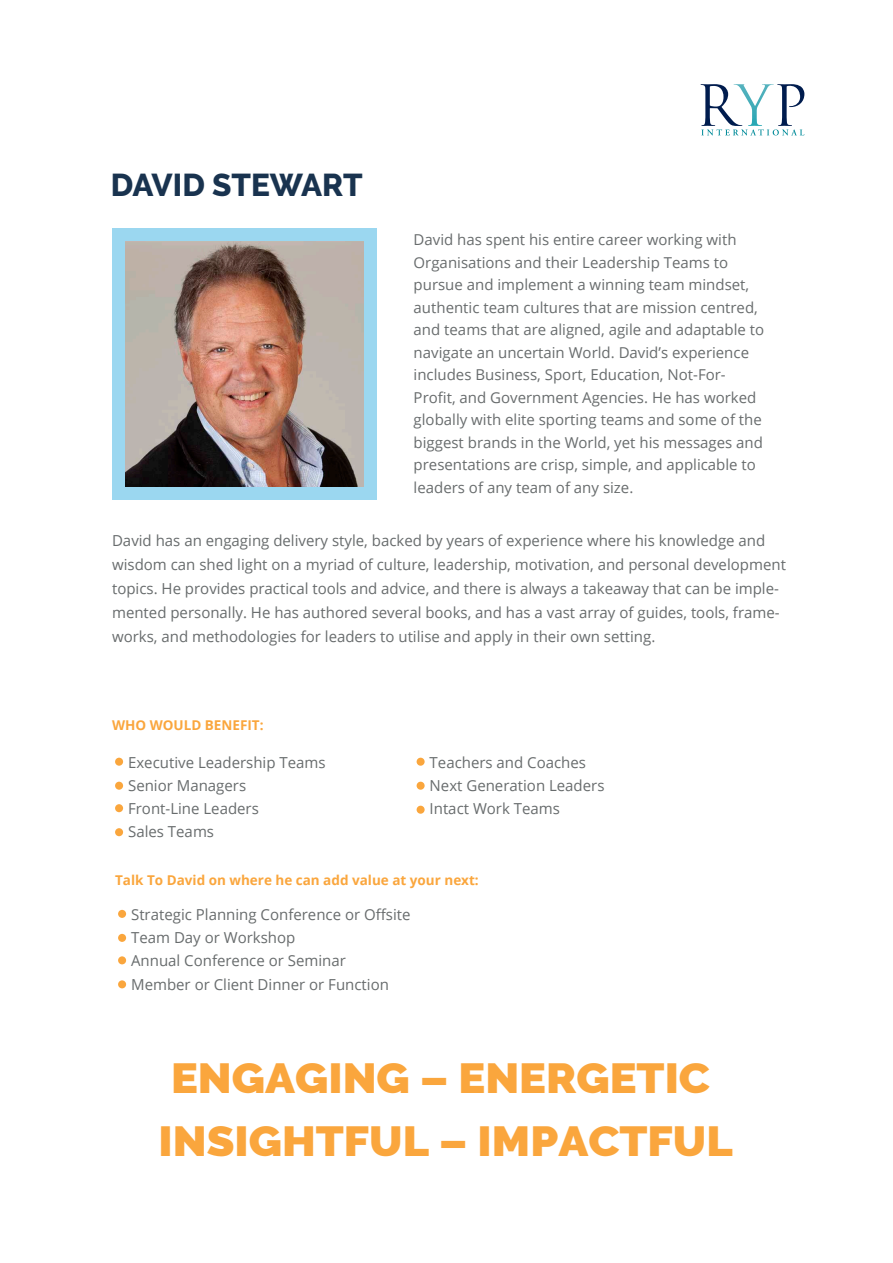
<style>
.page{position:relative;width:893px;height:1263px;background:#fff}
.page>*{position:absolute;margin:0;border:0;box-sizing:border-box;transform-origin:0 0}
.t1{font:900 41.85px "Raleway";color:#faa63d;scale:1.08 1}
.t2{font:800 31.5px "Raleway";letter-spacing:-.005em;color:#19334f}
.t3{font:15.15px/24px "Open Sans";color:#686c6d}
.t4{font:15px/22.5px "Open Sans";color:#686c6d}
.t5{font:700 13.5px "Open Sans";color:#faa63d}
</style>
<div class="page">
<div style="left:112px;top:228px;width:265px;height:272px;background:#9bd7f0"></div>
<svg style="left:701px;top:84px;width:103px;height:52px"></svg>
<img style="left:125px;top:241px;width:238px;height:245px">
<div style="left:115px;top:758px;width:8px;height:8px;background:#faa63d;border-radius:50%"></div>
<div style="left:417px;top:758px;width:8px;height:8px;background:#faa63d;border-radius:50%"></div>
<div style="left:115px;top:828px;width:8px;height:8px;background:#faa63d;border-radius:50%"></div>
<div style="left:115px;top:804px;width:8px;height:8px;background:#faa63d;border-radius:50%"></div>
<div style="left:417px;top:806px;width:8px;height:8px;background:#faa63d;border-radius:50%"></div>
<div style="left:115px;top:782px;width:8px;height:8px;background:#faa63d;border-radius:50%"></div>
<div style="left:417px;top:782px;width:8px;height:8px;background:#faa63d;border-radius:50%"></div>
<div style="left:118px;top:910px;width:8px;height:8px;background:#faa63d;border-radius:50%"></div>
<div style="left:118px;top:980px;width:8px;height:8px;background:#faa63d;border-radius:50%"></div>
<div style="left:118px;top:956px;width:8px;height:8px;background:#faa63d;border-radius:50%"></div>
<div style="left:118px;top:934px;width:8px;height:8px;background:#faa63d;border-radius:50%"></div>
<p class="t2" style="left:111px;top:167px;width:253px">DAVID STEWART</p>
<p class="t4" style="left:414px;top:228px;width:352px">David has spent his entire career working with Organisations and their Leadership Teams to pursue and implement a winning team mindset, authentic team cultures that are mission centred, and teams that are aligned, agile and adaptable to navigate an uncertain World. David’s experience includes Business, Sport, Education, Not-For-Profit, and Government Agencies. He has worked globally with elite sporting teams and some of the biggest brands in the World, yet his messages and presentations are crisp, simple, and applicable to leaders of any team of any size.</p>
<p class="t3" style="left:112px;top:528px;width:675px">David has an engaging delivery style, backed by years of experience where his knowledge and wisdom can shed light on a myriad of culture, leadership, motivation, and personal development topics. He provides practical tools and advice, and there is always a takeaway that can be imple&shy;mented personally. He has authored several books, and has a vast array of guides, tools, frame&shy;works, and methodologies for leaders to utilise and apply in their own setting.</p>
<p class="t5" style="left:112px;top:715px;width:153px">WHO WOULD BENEFIT:</p>
<p class="t3" style="left:128px;top:750px;width:199px">Executive Leadership Teams</p>
<p class="t3" style="left:128px;top:773px;width:120px">Senior Managers</p>
<p class="t3" style="left:128px;top:796px;width:132px">Front-Line Leaders</p>
<p class="t3" style="left:128px;top:819px;width:87px">Sales Teams</p>
<p class="t3" style="left:430px;top:750px;width:158px">Teachers and Coaches</p>
<p class="t3" style="left:430px;top:773px;width:176px">Next Generation Leaders</p>
<p class="t3" style="left:430px;top:796px;width:132px">Intact Work Teams</p>
<p class="t5" style="left:115px;top:870px;width:365px">Talk To David on where he can add value at your next:</p>
<p class="t3" style="left:131px;top:902px;width:281px">Strategic Planning Conference or Offsite</p>
<p class="t3" style="left:131px;top:925px;width:166px">Team Day or Workshop</p>
<p class="t3" style="left:131px;top:948px;width:216px">Annual Conference or Seminar</p>
<p class="t3" style="left:131px;top:972px;width:259px">Member or Client Dinner or Function</p>
<p class="t1" style="left:171px;top:1054px;width:500px">ENGAGING – ENERGETIC</p>
<p class="t1" style="left:159px;top:1117px;width:533px">INSIGHTFUL – IMPACTFUL</p>
</div>
